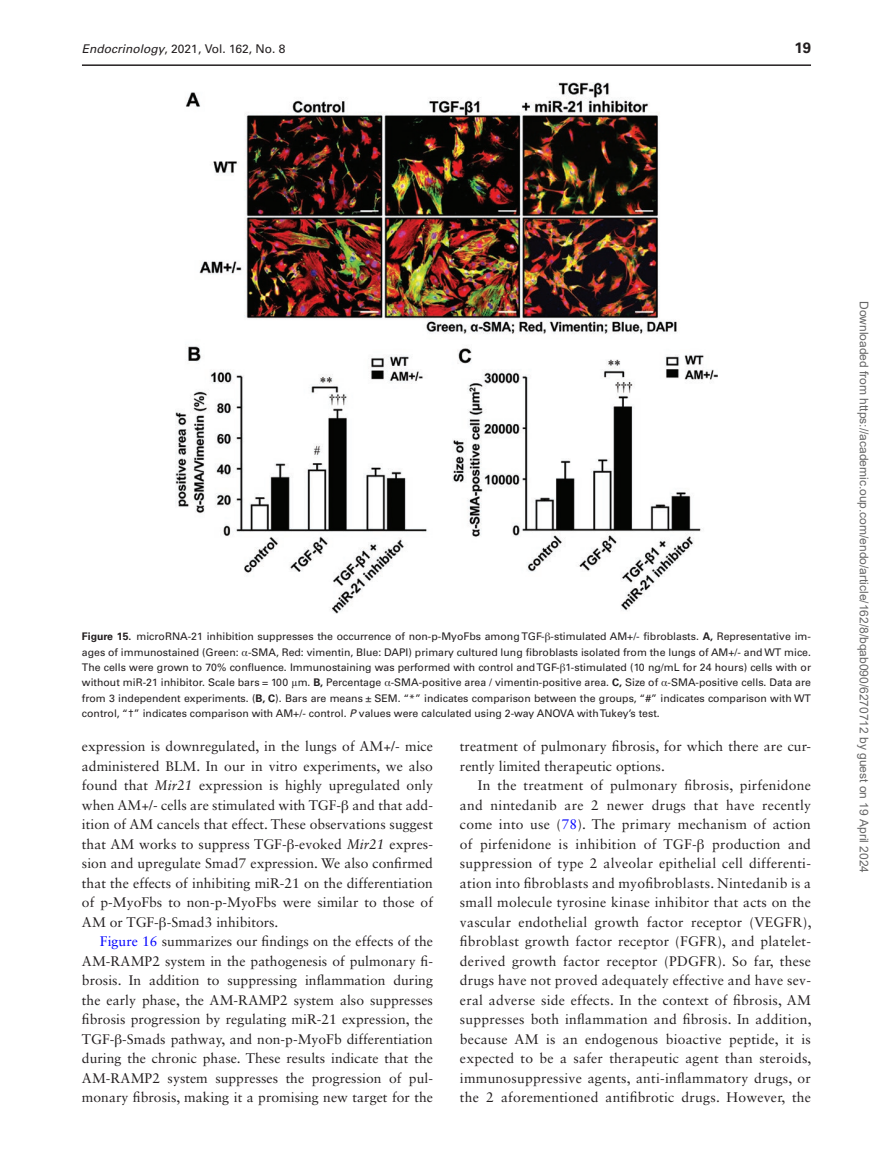
<style>
.page{position:relative;width:893px;height:1174px;background:#fff}
.page>*{position:absolute;margin:0;border:0;box-sizing:border-box;transform-origin:0 0}
.t1{font:700 15px "Univers LT Std";color:#231f20}
.t2{font:13.8px/19.5px "Sabon LT Std";letter-spacing:.005em;color:#231f20;text-align:justify}
.t3{font:12px "Arial";color:#666}
.t4{font:12px "Univers LT Std";color:#231f20}
.t5{font:10.5px/15.3px "Univers LT Std";color:#231f20;text-align:justify}
.s1{font-style:italic}
.s2{font-weight:700}
.s3{font-family:"Gandhari Unicode"}
.s4{color:#00f}
</style>
<div class="page">
<hr style="left:82px;top:64px;width:729px;height:2px;background:#231f20">
<img style="left:176px;top:82px;width:541px;height:531px">
<p class="t4" style="left:82px;top:42px;width:205px"><span class="s1">Endocrinology</span>, 2021, Vol. 162, No. 8</p>
<p class="t1" style="left:795px;top:39px;width:18px">19</p>
<p class="t5" style="left:82px;top:629px;width:731px"><span class="s2">Figure 15.</span> microRNA-21 inhibition suppresses the occurrence of non-p-MyoFbs among TGF-<span class="s3">β</span>-stimulated AM+/- fibroblasts. <span class="s2">A,</span> Representative im&shy;ages of immunostained (Green: <span class="s3">α</span>-SMA, Red: vimentin, Blue: DAPI) primary cultured lung fibroblasts isolated from the lungs of AM+/- and WT mice.<br>The cells were grown to 70% confluence. Immunostaining was performed with control and TGF-<span class="s3">β</span>1-stimulated (10 ng/mL for 24 hours) cells with or without miR-21 inhibitor. Scale bars = 100 <span class="s3">μ</span>m. <span class="s2">B,</span> Percentage <span class="s3">α</span>-SMA-positive area / vimentin-positive area. <span class="s2">C,</span> Size of <span class="s3">α</span>-SMA-positive cells. Data are from 3 independent experiments. (<span class="s2">B, C</span>). Bars are means ± SEM. “*” indicates comparison between the groups, “#” indicates comparison with WT control, “†” indicates comparison with AM+/- control. <span class="s1">P</span> values were calculated using 2-way ANOVA with Tukey’s test.</p>
<p class="t2" style="left:82px;top:736px;width:353px">expression is downregulated, in the lungs of AM+/- mice administered BLM. In our in vitro experiments, we also found that <span class="s1">Mir21</span> expression is highly upregulated only when AM+/- cells are stimulated with TGF-<span class="s3">β</span> and that add&shy;ition of AM cancels that effect. These observations suggest that AM works to suppress TGF-<span class="s3">β</span>-evoked <span class="s1">Mir21</span> expres&shy;sion and upregulate Smad7 expression. We also confirmed that the effects of inhibiting miR-21 on the differentiation of p-MyoFbs to non-p-MyoFbs were similar to those of AM or TGF-<span class="s3">β</span>-Smad3 inhibitors.</p>
<p class="t2" style="left:82px;top:931px;width:353px;text-indent:18px"><span class="s4">Figure 16</span> summarizes our findings on the effects of the AM-RAMP2 system in the pathogenesis of pulmonary fi&shy;brosis. In addition to suppressing inflammation during the early phase, the AM-RAMP2 system also suppresses fibrosis progression by regulating miR-21 expression, the TGF-<span class="s3">β</span>-Smads pathway, and non-p-MyoFb differentiation during the chronic phase. These results indicate that the AM-RAMP2 system suppresses the progression of pul&shy;monary fibrosis, making it a promising new target for the</p>
<p class="t2" style="left:460px;top:736px;width:352px">treatment of pulmonary fibrosis, for which there are cur&shy;rently limited therapeutic options.</p>
<p class="t2" style="left:460px;top:775px;width:353px;text-indent:18px">In the treatment of pulmonary fibrosis, pirfenidone and nintedanib are 2 newer drugs that have recently come into use (<span class="s4">78</span>). The primary mechanism of action of pirfenidone is inhibition of TGF-<span class="s3">β</span> production and suppression of type 2 alveolar epithelial cell differenti&shy;ation into fibroblasts and myofibroblasts. Nintedanib is a small molecule tyrosine kinase inhibitor that acts on the vascular endothelial growth factor receptor (VEGFR), fibroblast growth factor receptor (FGFR), and platelet&shy;derived growth factor receptor (PDGFR). So far, these drugs have not proved adequately effective and have sev&shy;eral adverse side effects. In the context of fibrosis, AM suppresses both inflammation and fibrosis. In addition, because AM is an endogenous bioactive peptide, it is expected to be a safer therapeutic agent than steroids, immunosuppressive agents, anti-inflammatory drugs, or the 2 aforementioned antifibrotic drugs. However, the</p>
<p class="t3" style="left:868px;top:301px;width:574px;rotate:90deg">Downloaded from https://academic.oup.com/endo/article/162/8/bqab090/6270712 by guest on 19 April 2024</p>
</div>
